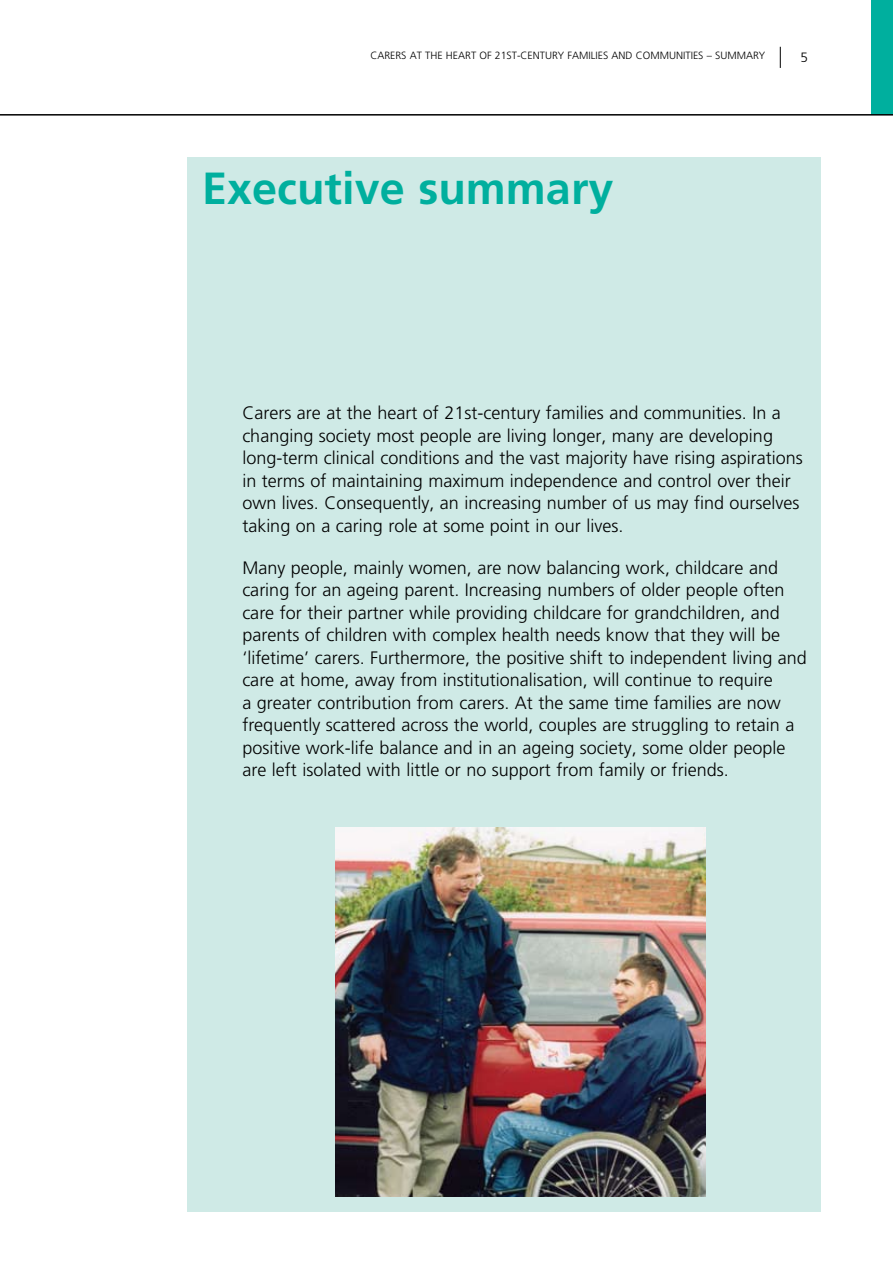
<style>
.page{position:relative;width:893px;height:1263px;background:#fff}
.page>*{position:absolute;margin:0;border:0;box-sizing:border-box;transform-origin:0 0}
.t1{font:700 45px "Frutiger";color:#00af9e}
.t2{font:300 18px/22.5px "Frutiger";color:#000}
.t3{font:300 13.5px "Frutiger";color:#000}
.t4{font:300 10.5px "Frutiger";color:#000}
</style>
<div class="page">
<svg style="left:780px;top:47px;width:1px;height:21px"></svg>
<div style="left:872px;top:0;width:21px;height:115px;background:#00af9e"></div>
<hr style="left:0;top:114px;width:893px;height:2px;background:#000">
<div style="left:187px;top:158px;width:634px;height:1054px;background:#cfeae6"></div>
<img style="left:335px;top:827px;width:370px;height:370px">
<p class="t4" style="left:370px;top:50px;width:397px">Carers at the heart of 21st-Century families and Communities – summary</p>
<p class="t3" style="left:800px;top:49px;width:9px">5</p>
<h1 class="t1" style="left:202px;top:162px;width:413px">Executive summary</h1>
<p class="t2" style="left:242px;top:402px;width:562px">Carers are at the heart of 21st-century families and communities. in a changing society most people are living longer, many are developing long-term clinical conditions and the vast majority have rising aspirations in terms of maintaining maximum independence and control over their own lives. Consequently, an increasing number of us may find ourselves taking on a caring role at some point in our lives.</p>
<p class="t2" style="left:242px;top:556px;width:566px">many people, mainly women, are now balancing work, childcare and caring for an ageing parent. increasing numbers of older people often care for their partner while providing childcare for grandchildren, and parents of children with complex health needs know that they will be ‘lifetime’ carers. furthermore, the positive shift to independent living and care at home, away from institutionalisation, will continue to require<br>a greater contribution from carers. at the same time families are now frequently scattered across the world, couples are struggling to retain a positive work-life balance and in an ageing society, some older people are left isolated with little or no support from family or friends.</p>
</div>
